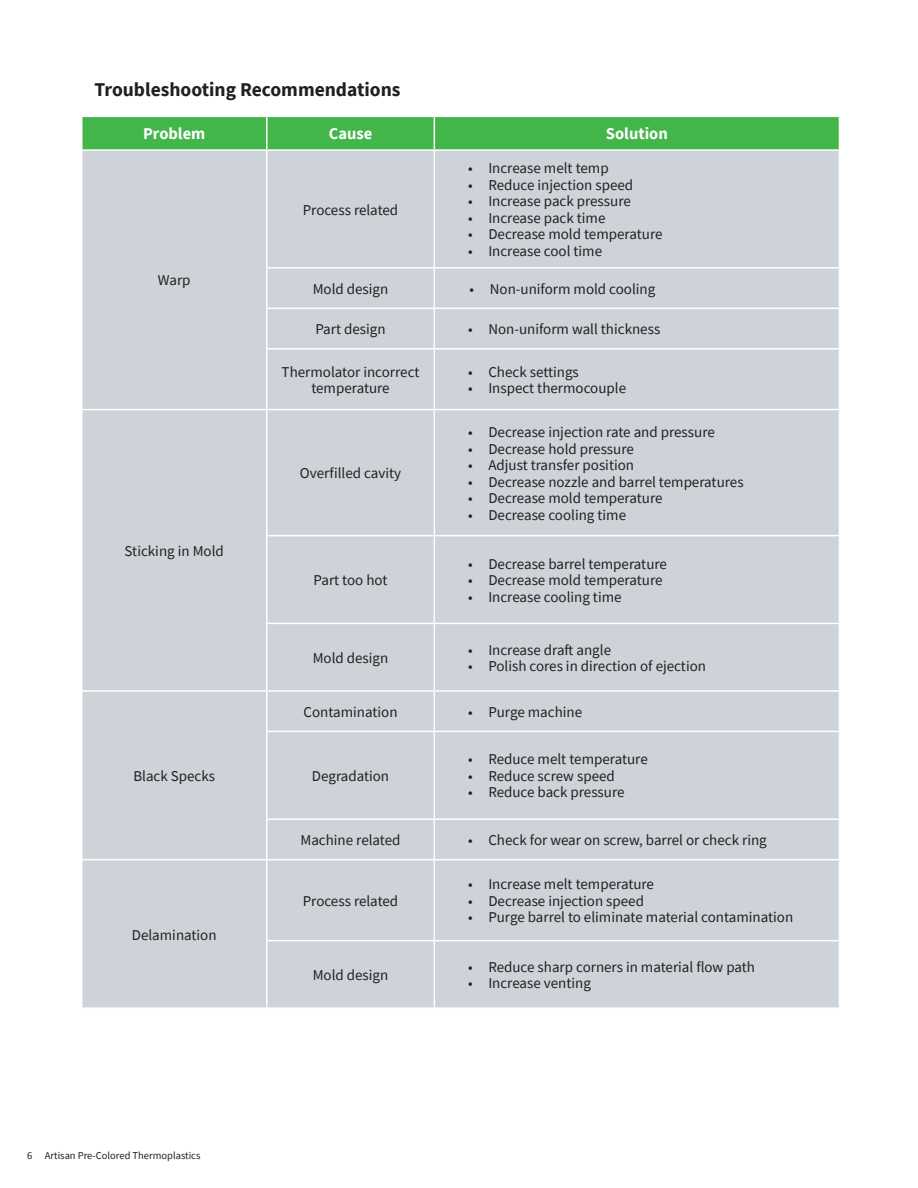
<style>
.page{position:relative;width:918px;height:1188px;background:#fff}
.page>*{position:absolute;margin:0;border:0;box-sizing:border-box;transform-origin:0 0}
.t1{font:700 19.5px "Source Sans Pro";color:#231f20}
.t2{font:700 16.5px "Source Sans Pro";color:#fff}
.t3{font:15px/16.5px "Source Sans Pro";color:#231f20;text-align:center}
.t4{font:10.5px "Source Sans Pro";color:#231f20}
</style>
<div class="page">
<div style="left:82px;top:117px;width:757px;height:32px;background:#42b649"></div>
<div style="left:82px;top:151px;width:757px;height:856px;background:#cdd3d8"></div>
<hr style="left:266px;top:117px;width:2px;height:32px;background:#fff">
<hr style="left:434px;top:117px;width:1px;height:32px;background:#fff">
<hr style="left:266px;top:151px;width:2px;height:116px;background:#fff">
<hr style="left:434px;top:151px;width:1px;height:116px;background:#fff">
<hr style="left:266px;top:269px;width:2px;height:39px;background:#fff">
<hr style="left:434px;top:269px;width:1px;height:39px;background:#fff">
<hr style="left:266px;top:309px;width:2px;height:39px;background:#fff">
<hr style="left:434px;top:309px;width:1px;height:39px;background:#fff">
<hr style="left:266px;top:350px;width:2px;height:59px;background:#fff">
<hr style="left:434px;top:350px;width:1px;height:59px;background:#fff">
<hr style="left:266px;top:267px;width:168px;height:2px;background:#fff">
<hr style="left:434px;top:267px;width:406px;height:2px;background:#fff">
<hr style="left:266px;top:308px;width:168px;height:1px;background:#fff">
<hr style="left:434px;top:308px;width:406px;height:1px;background:#fff">
<hr style="left:266px;top:348px;width:168px;height:2px;background:#fff">
<hr style="left:434px;top:348px;width:406px;height:2px;background:#fff">
<hr style="left:81px;top:409px;width:186px;height:1px;background:#fff">
<hr style="left:267px;top:409px;width:167px;height:1px;background:#fff">
<hr style="left:266px;top:410px;width:2px;height:125px;background:#fff">
<hr style="left:434px;top:409px;width:406px;height:1px;background:#fff">
<hr style="left:434px;top:410px;width:1px;height:125px;background:#fff">
<hr style="left:266px;top:535px;width:168px;height:1px;background:#fff">
<hr style="left:266px;top:536px;width:2px;height:87px;background:#fff">
<hr style="left:434px;top:535px;width:406px;height:1px;background:#fff">
<hr style="left:434px;top:536px;width:1px;height:87px;background:#fff">
<hr style="left:266px;top:623px;width:168px;height:1px;background:#fff">
<hr style="left:266px;top:624px;width:2px;height:66px;background:#fff">
<hr style="left:434px;top:623px;width:406px;height:1px;background:#fff">
<hr style="left:434px;top:624px;width:1px;height:66px;background:#fff">
<hr style="left:81px;top:690px;width:186px;height:2px;background:#fff">
<hr style="left:267px;top:690px;width:167px;height:2px;background:#fff">
<hr style="left:266px;top:692px;width:2px;height:39px;background:#fff">
<hr style="left:434px;top:690px;width:406px;height:2px;background:#fff">
<hr style="left:434px;top:692px;width:1px;height:39px;background:#fff">
<hr style="left:266px;top:731px;width:168px;height:1px;background:#fff">
<hr style="left:266px;top:732px;width:2px;height:86px;background:#fff">
<hr style="left:434px;top:731px;width:406px;height:1px;background:#fff">
<hr style="left:434px;top:732px;width:1px;height:86px;background:#fff">
<hr style="left:266px;top:818px;width:168px;height:2px;background:#fff">
<hr style="left:266px;top:820px;width:2px;height:39px;background:#fff">
<hr style="left:434px;top:818px;width:406px;height:2px;background:#fff">
<hr style="left:434px;top:820px;width:1px;height:39px;background:#fff">
<hr style="left:81px;top:859px;width:186px;height:1px;background:#fff">
<hr style="left:267px;top:859px;width:167px;height:1px;background:#fff">
<hr style="left:266px;top:860px;width:2px;height:80px;background:#fff">
<hr style="left:434px;top:859px;width:406px;height:1px;background:#fff">
<hr style="left:434px;top:860px;width:1px;height:80px;background:#fff">
<hr style="left:266px;top:940px;width:168px;height:1px;background:#fff">
<hr style="left:266px;top:941px;width:2px;height:66px;background:#fff">
<hr style="left:434px;top:940px;width:406px;height:1px;background:#fff">
<hr style="left:434px;top:941px;width:1px;height:66px;background:#fff">
<p class="t1" style="left:94px;top:76px;width:308px">Troubleshooting Recommendations</p>
<p class="t2" style="left:143px;top:123px;width:64px">Problem</p>
<p class="t2" style="left:329px;top:123px;width:45px">Cause</p>
<p class="t2" style="left:606px;top:123px;width:63px">Solution</p>
<p class="t3" style="left:158px;top:272px;width:34px">Warp</p>
<p class="t3" style="left:125px;top:543px;width:101px">Sticking in Mold</p>
<p class="t3" style="left:133px;top:768px;width:83px">Black Specks</p>
<p class="t3" style="left:132px;top:926px;width:86px">Delamination</p>
<p class="t3" style="left:303px;top:201px;width:97px">Process related</p>
<p class="t3" style="left:468px;top:160px;width:142px">• Increase melt temp</p>
<p class="t3" style="left:468px;top:177px;width:167px">• Reduce injection speed</p>
<p class="t3" style="left:468px;top:193px;width:164px">• Increase pack pressure</p>
<p class="t3" style="left:468px;top:210px;width:139px">• Increase pack time</p>
<p class="t3" style="left:468px;top:226px;width:196px">• Decrease mold temperature</p>
<p class="t3" style="left:468px;top:243px;width:136px">• Increase cool time</p>
<p class="t3" style="left:313px;top:280px;width:77px">Mold design</p>
<p class="t3" style="left:470px;top:280px;width:187px">• Non-uniform mold cooling</p>
<p class="t3" style="left:315px;top:321px;width:72px">Part design</p>
<p class="t3" style="left:468px;top:321px;width:194px">• Non-uniform wall thickness</p>
<p class="t3" style="left:282px;top:363px;width:139px">Thermolator incorrect temperature</p>
<p class="t3" style="left:468px;top:363px;width:112px">• Check settings</p>
<p class="t3" style="left:468px;top:380px;width:160px">• Inspect thermocouple</p>
<p class="t3" style="left:300px;top:465px;width:103px">Overfilled cavity</p>
<p class="t3" style="left:314px;top:572px;width:75px">Part too hot</p>
<p class="t3" style="left:313px;top:649px;width:77px">Mold design</p>
<p class="t3" style="left:468px;top:424px;width:248px">• Decrease injection rate and pressure</p>
<p class="t3" style="left:468px;top:440px;width:167px">• Decrease hold pressure</p>
<p class="t3" style="left:468px;top:457px;width:168px">• Adjust transfer position</p>
<p class="t3" style="left:468px;top:473px;width:277px">• Decrease nozzle and barrel temperatures</p>
<p class="t3" style="left:468px;top:490px;width:196px">• Decrease mold temperature</p>
<p class="t3" style="left:468px;top:506px;width:160px">• Decrease cooling time</p>
<p class="t3" style="left:468px;top:555px;width:200px">• Decrease barrel temperature</p>
<p class="t3" style="left:468px;top:572px;width:196px">• Decrease mold temperature</p>
<p class="t3" style="left:468px;top:588px;width:155px">• Increase cooling time</p>
<p class="t3" style="left:468px;top:641px;width:145px">• Increase draft angle</p>
<p class="t3" style="left:468px;top:658px;width:239px">• Polish cores in direction of ejection</p>
<p class="t3" style="left:304px;top:703px;width:95px">Contamination</p>
<p class="t3" style="left:468px;top:703px;width:116px">• Purge machine</p>
<p class="t3" style="left:312px;top:768px;width:79px">Degradation</p>
<p class="t3" style="left:468px;top:751px;width:181px">• Reduce melt temperature</p>
<p class="t3" style="left:468px;top:768px;width:148px">• Reduce screw speed</p>
<p class="t3" style="left:468px;top:784px;width:158px">• Reduce back pressure</p>
<p class="t3" style="left:301px;top:832px;width:102px">Machine related</p>
<p class="t3" style="left:468px;top:832px;width:300px">• Check for wear on screw, barrel or check ring</p>
<p class="t3" style="left:303px;top:892px;width:97px">Process related</p>
<p class="t3" style="left:313px;top:967px;width:77px">Mold design</p>
<p class="t3" style="left:468px;top:876px;width:187px">• Increase melt temperature</p>
<p class="t3" style="left:468px;top:892px;width:177px">• Decrease injection speed</p>
<p class="t3" style="left:468px;top:909px;width:327px">• Purge barrel to eliminate material contamination</p>
<p class="t3" style="left:468px;top:958px;width:288px">• Reduce sharp corners in material flow path</p>
<p class="t3" style="left:468px;top:975px;width:124px">• Increase venting</p>
<p class="t4" style="left:27px;top:1149px;width:175px">6 Artisan Pre-Colored Thermoplastics</p>
</div>
